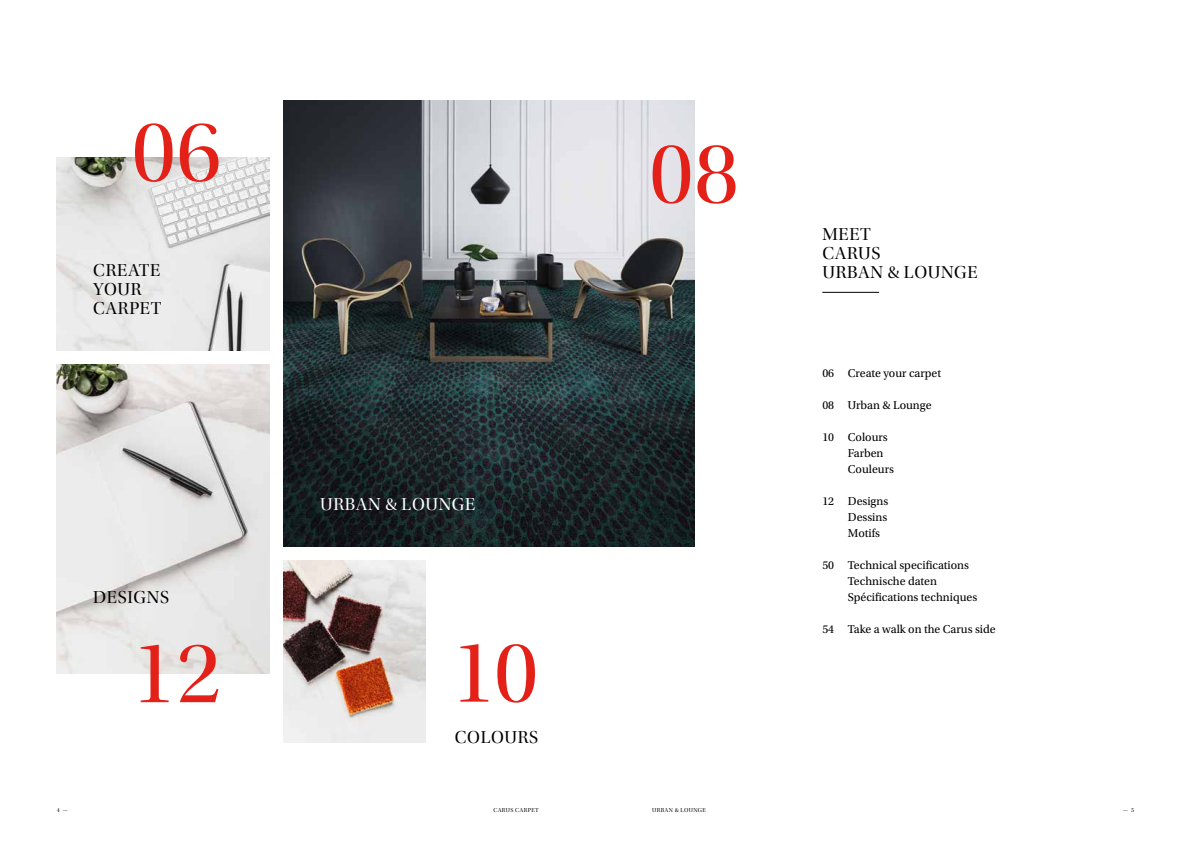
<style>
.page{position:relative;width:1191px;height:842px;background:#fff}
.page>*{position:absolute;margin:0;border:0;box-sizing:border-box;transform-origin:0 0}
.t1{font:90px "Utopia Std Disp";color:#e32119}
.t2{font:18px/19px "Utopia Std Disp";letter-spacing:.035em;color:#000}
.t3{font:18px "Utopia Std Disp";letter-spacing:.035em;color:#fff}
.t4{font:12px/16px "Utopia Std";color:#000}
.t5{font:6px "Utopia Std Disp";letter-spacing:.06em;color:#000}
</style>
<div class="page">
<img style="left:283px;top:101px;width:411px;height:446px">
<img style="left:57px;top:365px;width:212px;height:309px">
<img style="left:57px;top:158px;width:212px;height:193px">
<hr style="left:822px;top:292px;width:57px;height:1px;background:#000">
<img style="left:283px;top:561px;width:142px;height:182px">
<h1 class="t1" style="left:131px;top:104px;width:91px">06</h1>
<h2 class="t2" style="left:93px;top:261px;width:70px">CREATE<br>YOUR<br>CARPET</h2>
<h2 class="t2" style="left:93px;top:588px;width:77px">DESIGNS</h2>
<h1 class="t1" style="left:131px;top:625px;width:91px">12</h1>
<h2 class="t3" style="left:320px;top:495px;width:157px">URBAN &amp; LOUNGE</h2>
<h1 class="t1" style="left:451px;top:625px;width:89px">10</h1>
<h2 class="t2" style="left:455px;top:728px;width:85px">COLOURS</h2>
<h1 class="t1" style="left:649px;top:126px;width:91px">08</h1>
<h2 class="t2" style="left:822px;top:225px;width:157px">MEET<br>CARUS<br>URBAN &amp; LOUNGE</h2>
<p class="t4" style="left:822px;top:366px;width:120px">06 Create your carpet</p>
<p class="t4" style="left:822px;top:398px;width:111px">08 Urban &amp; Lounge</p>
<p class="t4" style="left:848px;top:430px;width:48px;text-indent:-26px">10 Colours<br>Farben<br>Couleurs</p>
<p class="t4" style="left:848px;top:494px;width:42px;text-align:justify;text-indent:-26px">12 Designs Dessins Motifs</p>
<p class="t4" style="left:848px;top:558px;width:131px;text-indent:-26px">50 Technical specifications<br>Technische daten<br>Spécifications techniques</p>
<p class="t4" style="left:822px;top:622px;width:175px">54 Take a walk on the Carus side</p>
<p class="t5" style="left:57px;top:807px;width:13px">4 —</p>
<p class="t5" style="left:493px;top:807px;width:47px">CARUS CARPET</p>
<p class="t5" style="left:652px;top:807px;width:55px">URBAN &amp; LOUNGE</p>
<p class="t5" style="left:1123px;top:807px;width:13px">— 5</p>
</div>
